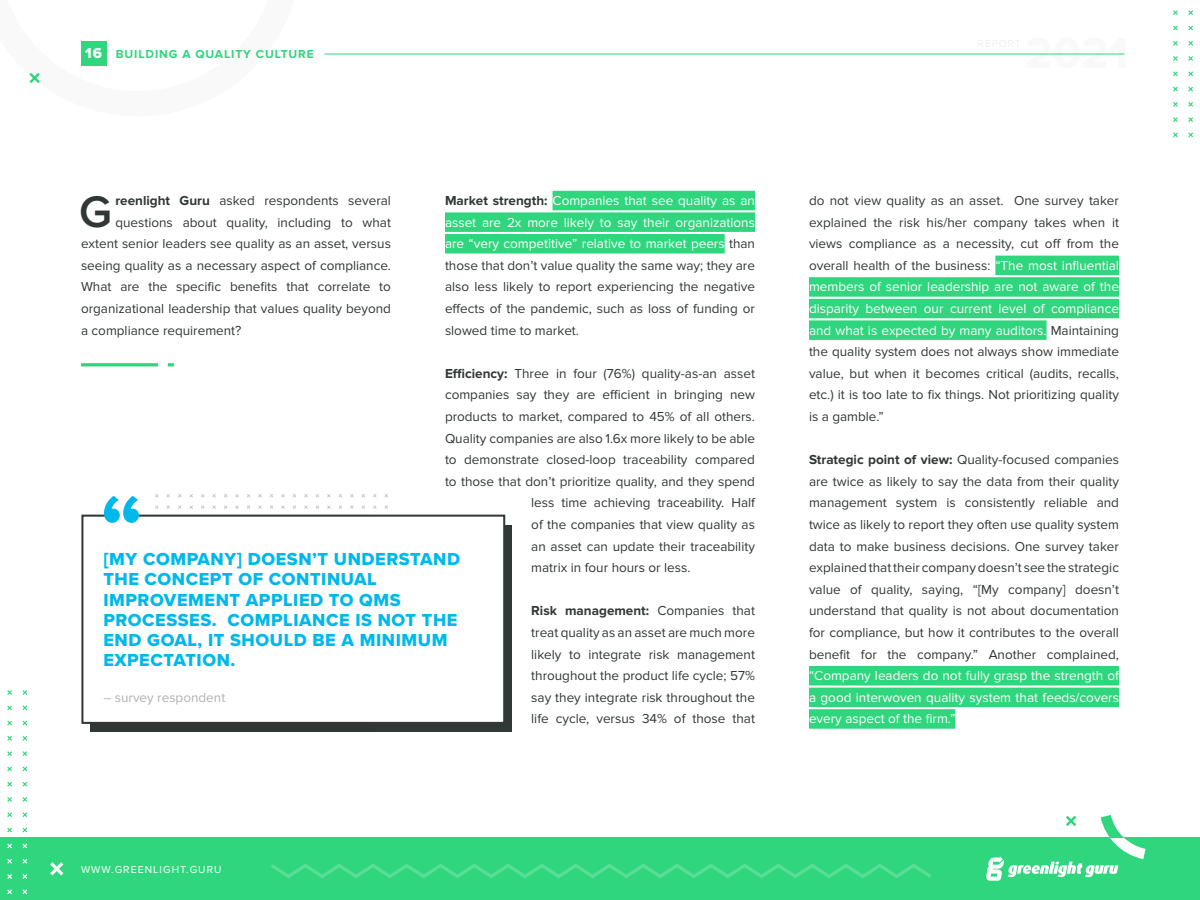
<style>
.page{position:relative;width:1200px;height:900px;background:#fff}
.page>*{position:absolute;margin:0;border:0;box-sizing:border-box;transform-origin:0 0}
.t1{font:700 94.35px "Proxima Nova";color:#02b8eb}
.t2{font:600 45.9px "Proxima Nova";color:#303735}
.t3{font:18px/20.2px "Proxima Nova Extrabld";letter-spacing:.03em;color:#02b8eb}
.t4{font:15px "Proxima Nova Extrabld";color:#fff}
.t5{font:13.5px/21.6px "Proxima Nova";color:#303735;text-align:justify}
.t6{font:13.5px/21.6px "Proxima Nova";color:#fff;text-align:justify}
.t7{font:13.5px "Proxima Nova";color:#b2b2b2}
.t8{font:700 12px "Proxima Nova";letter-spacing:.075em;color:#30d67d}
.t9{font:10.5px "Proxima Nova";letter-spacing:.1em;color:#fff}
.s1{font-weight:700}
.s2{color:#fff}
</style>
<div class="page">
<svg style="left:22px;top:690px;width:5px;height:5px"></svg>
<svg style="left:22px;top:705px;width:5px;height:5px"></svg>
<svg style="left:22px;top:721px;width:5px;height:4px"></svg>
<svg style="left:22px;top:736px;width:5px;height:5px"></svg>
<svg style="left:22px;top:751px;width:5px;height:5px"></svg>
<svg style="left:22px;top:767px;width:5px;height:4px"></svg>
<svg style="left:22px;top:782px;width:5px;height:5px"></svg>
<svg style="left:22px;top:797px;width:5px;height:5px"></svg>
<svg style="left:22px;top:812px;width:5px;height:5px"></svg>
<svg style="left:22px;top:828px;width:5px;height:4px"></svg>
<svg style="left:7px;top:767px;width:5px;height:4px"></svg>
<svg style="left:7px;top:782px;width:5px;height:5px"></svg>
<svg style="left:7px;top:797px;width:5px;height:5px"></svg>
<svg style="left:7px;top:812px;width:5px;height:5px"></svg>
<svg style="left:7px;top:828px;width:5px;height:4px"></svg>
<svg style="left:1188px;top:10px;width:5px;height:5px"></svg>
<svg style="left:1188px;top:26px;width:5px;height:4px"></svg>
<svg style="left:1188px;top:41px;width:5px;height:5px"></svg>
<svg style="left:1188px;top:56px;width:5px;height:5px"></svg>
<svg style="left:1188px;top:71px;width:5px;height:5px"></svg>
<svg style="left:1173px;top:10px;width:5px;height:5px"></svg>
<svg style="left:1173px;top:26px;width:5px;height:4px"></svg>
<svg style="left:1173px;top:41px;width:5px;height:5px"></svg>
<svg style="left:1173px;top:56px;width:5px;height:5px"></svg>
<svg style="left:1173px;top:71px;width:5px;height:5px"></svg>
<svg style="left:1173px;top:87px;width:5px;height:4px"></svg>
<svg style="left:1173px;top:102px;width:5px;height:5px"></svg>
<svg style="left:1173px;top:117px;width:5px;height:5px"></svg>
<svg style="left:1173px;top:133px;width:5px;height:4px"></svg>
<div style="left:0;top:837px;width:1200px;height:63px;background:#30d67d"></div>
<svg style="left:271px;top:863px;width:660px;height:16px"></svg>
<svg style="left:50px;top:862px;width:14px;height:14px"></svg>
<svg style="left:986px;top:815px;width:160px;height:66px"></svg>
<svg style="left:29px;top:41px;width:78px;height:42px"></svg>
<svg style="left:22px;top:843px;width:5px;height:5px"></svg>
<svg style="left:22px;top:859px;width:5px;height:5px"></svg>
<svg style="left:22px;top:874px;width:5px;height:5px"></svg>
<svg style="left:22px;top:889px;width:5px;height:5px"></svg>
<svg style="left:7px;top:843px;width:5px;height:5px"></svg>
<svg style="left:7px;top:859px;width:5px;height:5px"></svg>
<svg style="left:7px;top:874px;width:5px;height:5px"></svg>
<svg style="left:7px;top:889px;width:5px;height:5px"></svg>
<div style="left:995px;top:256px;width:124px;height:19px;background:#30d67d"></div>
<div style="left:809px;top:277px;width:310px;height:20px;background:#30d67d"></div>
<div style="left:809px;top:299px;width:310px;height:19px;background:#30d67d"></div>
<div style="left:809px;top:320px;width:238px;height:20px;background:#30d67d"></div>
<div style="left:809px;top:666px;width:310px;height:20px;background:#30d67d"></div>
<div style="left:809px;top:688px;width:310px;height:19px;background:#30d67d"></div>
<div style="left:809px;top:709px;width:146px;height:20px;background:#30d67d"></div>
<div style="left:553px;top:191px;width:202px;height:19px;background:#30d67d"></div>
<div style="left:445px;top:212px;width:310px;height:20px;background:#30d67d"></div>
<div style="left:445px;top:234px;width:280px;height:20px;background:#30d67d"></div>
<div style="left:90px;top:525px;width:422px;height:207px;background:#303735"></div>
<div style="left:81px;top:515px;width:424px;height:209px;background:#fff;border:2px solid #303735"></div>
<div style="left:108px;top:506px;width:20px;height:17px;background:#fff"></div>
<div style="left:373px;top:497px;width:158px;height:259px;background:#fff"></div>
<hr style="left:81px;top:363px;width:77px;height:3px;background:#30d67d">
<svg style="left:168px;top:363px;width:6px;height:3px"></svg>
<hr style="left:324px;top:54px;width:800px;height:1px;background:#30d67d">
<svg style="left:166px;top:494px;width:4px;height:4px"></svg>
<svg style="left:178px;top:494px;width:4px;height:4px"></svg>
<svg style="left:212px;top:494px;width:4px;height:4px"></svg>
<svg style="left:235px;top:494px;width:4px;height:4px"></svg>
<svg style="left:258px;top:494px;width:4px;height:4px"></svg>
<svg style="left:281px;top:494px;width:4px;height:4px"></svg>
<svg style="left:304px;top:494px;width:4px;height:4px"></svg>
<svg style="left:327px;top:494px;width:4px;height:4px"></svg>
<svg style="left:350px;top:494px;width:4px;height:4px"></svg>
<svg style="left:384px;top:494px;width:4px;height:4px"></svg>
<svg style="left:155px;top:505px;width:4px;height:4px"></svg>
<svg style="left:189px;top:505px;width:4px;height:4px"></svg>
<svg style="left:212px;top:505px;width:4px;height:4px"></svg>
<svg style="left:235px;top:505px;width:4px;height:4px"></svg>
<svg style="left:258px;top:505px;width:4px;height:4px"></svg>
<svg style="left:281px;top:505px;width:4px;height:4px"></svg>
<svg style="left:304px;top:505px;width:4px;height:4px"></svg>
<svg style="left:327px;top:505px;width:4px;height:4px"></svg>
<svg style="left:350px;top:505px;width:4px;height:4px"></svg>
<svg style="left:373px;top:505px;width:4px;height:4px"></svg>
<p class="t4" style="left:85px;top:44px;width:18px">16</p>
<p class="t8" style="left:116px;top:47px;width:200px">BUILDING A QUALITY CULTURE</p>
<h2 class="t2" style="left:79px;top:185px;width:34px">G</h2>
<p class="t5" style="left:115px;top:190px;width:277px"><span class="s1">reenlight Guru</span> asked respondents several</p>
<p class="t5" style="left:445px;top:190px;width:312px"><span class="s1">Market strength:</span> <span class="s2">Companies that see quality as an asset are 2x more likely to say their organizations are “very competitive” relative to market peers</span> than those that don’t value quality the same way; they are also less likely to report experiencing the negative effects of the pandemic, such as loss of funding or slowed time to market.</p>
<p class="t5" style="left:445px;top:363px;width:312px"><span class="s1">Efficiency:</span> Three in four (76%) quality-as-an asset</p>
<p class="t5" style="left:445px;top:384px;width:312px">companies say they are efficient in bringing new</p>
<p class="t5" style="left:445px;top:406px;width:311px">products to market, compared to 45% of all others.</p>
<p class="t5" style="left:445px;top:428px;width:312px">Quality companies are also 1.6x more likely to be able</p>
<p class="t5" style="left:445px;top:449px;width:312px">to demonstrate closed-loop traceability compared</p>
<p class="t5" style="left:445px;top:471px;width:311px">to those that don’t prioritize quality, and they spend</p>
<p class="t5" style="left:531px;top:492px;width:225px">less time achieving traceability. Half</p>
<p class="t5" style="left:531px;top:514px;width:225px">of the companies that view quality as</p>
<p class="t5" style="left:531px;top:536px;width:225px">an asset can update their traceability</p>
<p class="t5" style="left:531px;top:557px;width:161px">matrix in four hours or less.</p>
<p class="t5" style="left:531px;top:600px;width:225px"><span class="s1">Risk management:</span> Companies that treat quality as an asset are much more likely to integrate risk management throughout the product life cycle; 57% say they integrate risk throughout the life cycle, versus 34% of those that</p>
<p class="t5" style="left:115px;top:212px;width:277px">questions about quality, including to what</p>
<p class="t5" style="left:81px;top:233px;width:311px">extent senior leaders see quality as an asset, versus</p>
<p class="t5" style="left:81px;top:255px;width:311px">seeing quality as a necessary aspect of compliance.</p>
<p class="t5" style="left:81px;top:276px;width:312px">What are the specific benefits that correlate to</p>
<p class="t5" style="left:81px;top:298px;width:311px">organizational leadership that values quality beyond</p>
<p class="t5" style="left:81px;top:320px;width:162px">a compliance requirement?</p>
<h1 class="t1" style="left:100px;top:474px;width:45px">“</h1>
<h3 class="t3" style="left:103px;top:550px;width:358px">[MY COMPANY] DOESN’T UNDERSTAND<br>THE CONCEPT OF CONTINUAL<br>IMPROVEMENT APPLIED TO QMS<br>PROCESSES. COMPLIANCE IS NOT THE<br>END GOAL, IT SHOULD BE A MINIMUM<br>EXPECTATION.</h3>
<p class="t7" style="left:103px;top:690px;width:123px">– survey respondent</p>
<p class="t5" style="left:809px;top:190px;width:312px">do not view quality as an asset. One survey taker explained the risk his/her company takes when it views compliance as a necessity, cut off from the overall health of the business: <span class="s2">“The most influential members of senior leadership are not aware of the disparity between our current level of compliance and what is expected by many auditors.</span> Maintaining the quality system does not always show immediate value, but when it becomes critical (audits, recalls, etc.) it is too late to fix things. Not prioritizing quality is a gamble.”</p>
<p class="t5" style="left:809px;top:449px;width:312px"><span class="s1">Strategic point of view:</span> Quality-focused companies are twice as likely to say the data from their quality management system is consistently reliable and twice as likely to report they often use quality system data to make business decisions. One survey taker explained that their company doesn’t see the strategic value of quality, saying, “[My company] doesn’t understand that quality is not about documentation for compliance, but how it contributes to the overall benefit for the company.” Another complained,</p>
<p class="t6" style="left:809px;top:665px;width:312px">“Company leaders do not fully grasp the strength of a good interwoven quality system that feeds/covers every aspect of the firm.”</p>
<p class="t9" style="left:81px;top:863px;width:142px">WWW.GREENLIGHT.GURU</p>
</div>
